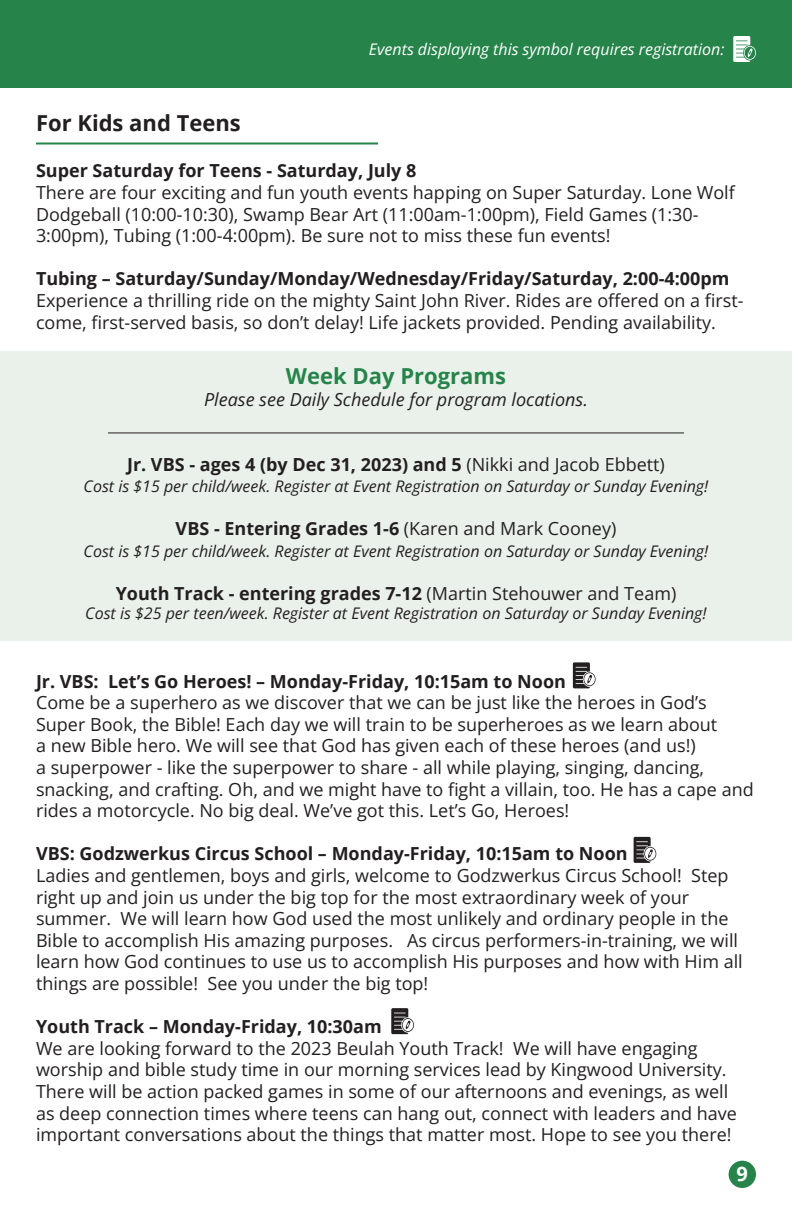
<style>
.page{position:relative;width:792px;height:1224px;background:#fff}
.page>*{position:absolute;margin:0;border:0;box-sizing:border-box;transform-origin:0 0}
.t1{font:700 22px "Open Sans";color:#231f20}
.t2{font:700 22px "Open Sans";color:#26844a}
.t3{font:700 20px "Open Sans";color:#fff}
.t4{font:18px/21.6px "Open Sans";color:#231f20}
.t5{font:700 18px "Open Sans";color:#231f20}
.t6{font:italic 18px "Open Sans";color:#231f20}
.t7{font:italic 16px "Open Sans";color:#231f20}
.t8{font:italic 16px "Open Sans";color:#fff}
.s1{font-weight:400}
</style>
<div class="page">
<div style="left:729px;top:1161px;width:27px;height:27px;background:#26844a;border-radius:50%"></div>
<div style="left:0;top:0;width:792px;height:88px;background:#26844a"></div>
<svg style="left:573px;top:662px;width:23px;height:26px"></svg>
<svg style="left:733px;top:36px;width:23px;height:26px"></svg>
<hr style="left:36px;top:143px;width:342px;height:2px;background:#26844a">
<div style="left:0;top:351px;width:792px;height:290px;background:#eaf1eb"></div>
<svg style="left:634px;top:837px;width:22px;height:26px"></svg>
<svg style="left:391px;top:1008px;width:23px;height:26px"></svg>
<hr style="left:108px;top:432px;width:576px;height:1px;background:#231f20">
<p class="t1" style="left:36px;top:107px;width:206px">For Kids and Teens</p>
<p class="t8" style="left:369px;top:38px;width:357px">Events displaying this symbol requires registration:</p>
<p class="t5" style="left:36px;top:158px;width:382px">Super Saturday for Teens - Saturday, July 8</p>
<p class="t4" style="left:36px;top:181px;width:700px">There are four exciting and fun youth events happing on Super Saturday. Lone Wolf<br>Dodgeball (10:00-10:30), Swamp Bear Art (11:00am-1:00pm), Field Games (1:30-<br>3:00pm), Tubing (1:00-4:00pm). Be sure not to miss these fun events!</p>
<p class="t5" style="left:36px;top:266px;width:695px">Tubing – Saturday/Sunday/Monday/Wednesday/Friday/Saturday, 2:00-4:00pm</p>
<p class="t4" style="left:36px;top:289px;width:709px">Experience a thrilling ride on the mighty Saint John River. Rides are offered on a first&shy;come, first-served basis, so don’t delay! Life jackets provided. Pending availability.</p>
<p class="t2" style="left:286px;top:361px;width:222px">Week Day Programs</p>
<p class="t6" style="left:204px;top:387px;width:385px">Please see Daily Schedule for program locations.</p>
<p class="t5" style="left:127px;top:451px;width:539px">Jr. VBS - ages 4 (by Dec 31, 2023) and 5 <span class="s1">(Nikki and Jacob Ebbett)</span></p>
<p class="t7" style="left:84px;top:475px;width:626px">Cost is $15 per child/week. Register at Event Registration on Saturday or Sunday Evening!</p>
<p class="t5" style="left:176px;top:516px;width:442px">VBS - Entering Grades 1-6 <span class="s1">(Karen and Mark Cooney)</span></p>
<p class="t7" style="left:84px;top:540px;width:626px">Cost is $15 per child/week. Register at Event Registration on Saturday or Sunday Evening!</p>
<p class="t5" style="left:116px;top:581px;width:562px">Youth Track - entering grades 7-12 <span class="s1">(Martin Stehouwer and Team)</span></p>
<p class="t7" style="left:85px;top:602px;width:623px">Cost is $25 per teen/week. Register at Event Registration on Saturday or Sunday Evening!</p>
<p class="t5" style="left:36px;top:668px;width:532px">Jr. VBS: Let’s Go Heroes! – Monday-Friday, 10:15am to Noon</p>
<p class="t4" style="left:36px;top:691px;width:719px">Come be a superhero as we discover that we can be just like the heroes in God’s Super Book, the Bible! Each day we will train to be superheroes as we learn about<br>a new Bible hero. We will see that God has given each of these heroes (and us!)<br>a superpower - like the superpower to share - all while playing, singing, dancing, snacking, and crafting. Oh, and we might have to fight a villain, too. He has a cape and rides a motorcycle. No big deal. We’ve got this. Let’s Go, Heroes!</p>
<p class="t5" style="left:36px;top:841px;width:593px">VBS: Godzwerkus Circus School – Monday-Friday, 10:15am to Noon</p>
<p class="t4" style="left:36px;top:864px;width:708px">Ladies and gentlemen, boys and girls, welcome to Godzwerkus Circus School! Step right up and join us under the big top for the most extraordinary week of your summer. We will learn how God used the most unlikely and ordinary people in the Bible to accomplish His amazing purposes. As circus performers-in-training, we will learn how God continues to use us to accomplish His purposes and how with Him all things are possible! See you under the big top!</p>
<p class="t5" style="left:36px;top:1014px;width:347px">Youth Track – Monday-Friday, 10:30am</p>
<p class="t4" style="left:36px;top:1037px;width:702px">We are looking forward to the 2023 Beulah Youth Track! We will have engaging worship and bible study time in our morning services lead by Kingwood University.<br>There will be action packed games in some of our afternoons and evenings, as well as deep connection times where teens can hang out, connect with leaders and have important conversations about the things that matter most. Hope to see you there!</p>
<p class="t3" style="left:737px;top:1160px;width:13px">9</p>
</div>
